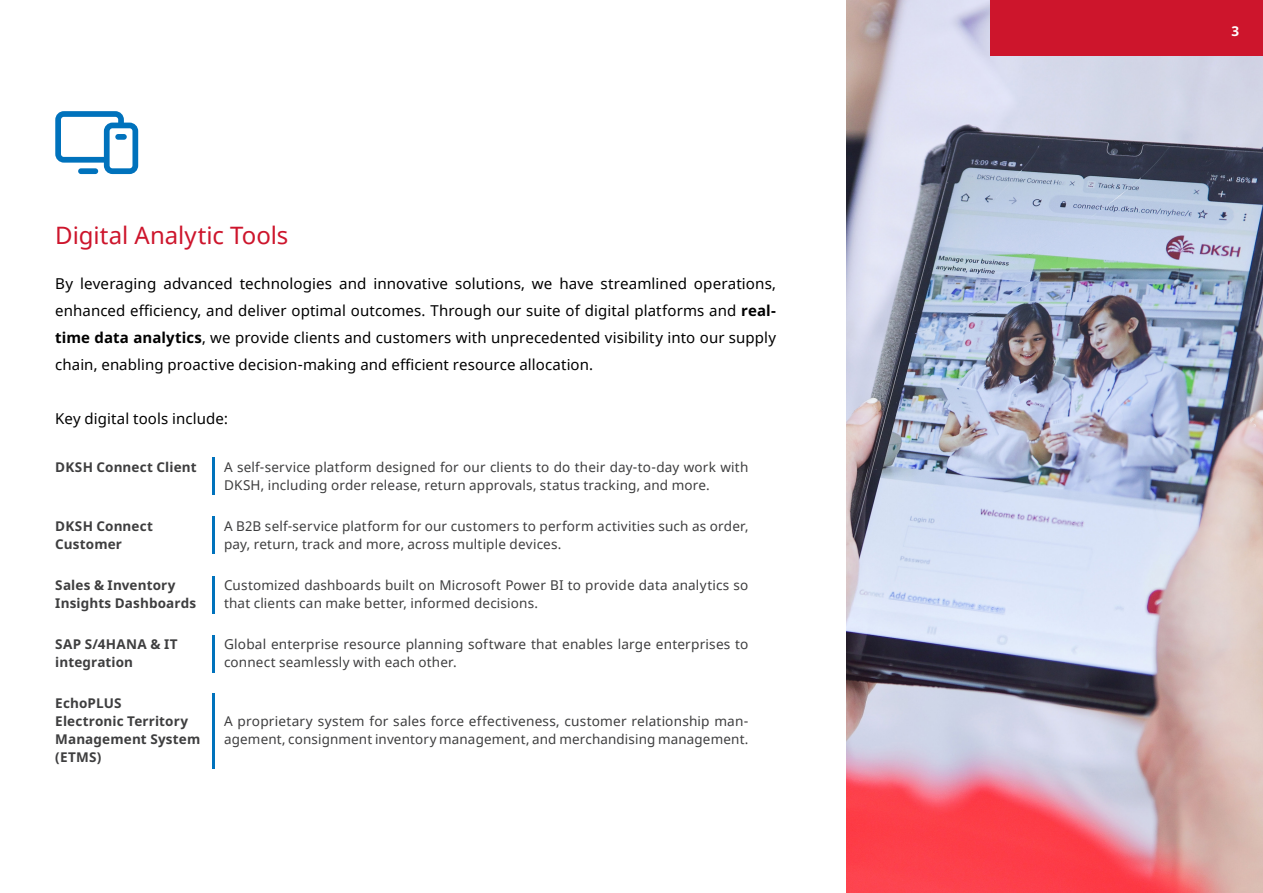
<style>
.page{position:relative;width:1263px;height:893px;background:#fff}
.page>*{position:absolute;margin:0;border:0;box-sizing:border-box;transform-origin:0 0}
.t1{font:24px "Noto Sans";color:#cd152c}
.t2{font:15px/27px "Noto Sans";letter-spacing:.005em;color:#000;text-align:justify}
.t3{font:13.5px/18px "Noto Sans";letter-spacing:.015em;color:#3e3e3f}
.t4{font:700 13.5px/18px "Noto Sans";letter-spacing:.01em;color:#3e3e3f}
.t5{font:700 13.5px "Noto Sans";color:#fff}
.s1{font-weight:700}
</style>
<div class="page">
<hr style="left:212px;top:457px;width:3px;height:38px;background:#0072bc">
<hr style="left:212px;top:576px;width:3px;height:38px;background:#0072bc">
<hr style="left:212px;top:516px;width:3px;height:38px;background:#0072bc">
<hr style="left:212px;top:635px;width:3px;height:37px;background:#0072bc">
<hr style="left:212px;top:693px;width:3px;height:76px;background:#0072bc">
<svg style="left:55px;top:111px;width:83px;height:63px"></svg>
<img style="left:846px;top:0;width:417px;height:893px">
<div style="left:990px;top:0;width:273px;height:55px;background:#cd152c"></div>
<h1 class="t1" style="left:55px;top:219px;width:235px">Digital Analytic Tools</h1>
<p class="t2" style="left:55px;top:271px;width:722px">By leveraging advanced technologies and innovative solutions, we have streamlined operations, enhanced efficiency, and deliver optimal outcomes. Through our suite of digital platforms and <span class="s1">real&shy;time data analytics</span>, we provide clients and customers with unprecedented visibility into our supply chain, enabling proactive decision-making and efficient resource allocation.</p>
<p class="t2" style="left:55px;top:406px;width:174px">Key digital tools include:</p>
<p class="t4" style="left:55px;top:458px;width:143px">DKSH Connect Client</p>
<p class="t3" style="left:224px;top:458px;width:526px">A self-service platform designed for our clients to do their day-to-day work with<br>DKSH, including order release, return approvals, status tracking, and more.</p>
<p class="t4" style="left:55px;top:517px;width:99px">DKSH Connect<br>Customer</p>
<p class="t3" style="left:224px;top:517px;width:526px">A B2B self-service platform for our customers to perform activities such as order, pay, return, track and more, across multiple devices.</p>
<p class="t4" style="left:55px;top:576px;width:142px">Sales &amp; Inventory<br>Insights Dashboards</p>
<p class="t3" style="left:224px;top:577px;width:526px">Customized dashboards built on Microsoft Power BI to provide data analytics so that clients can make better, informed decisions.</p>
<p class="t4" style="left:55px;top:635px;width:124px">SAP S/4HANA &amp; IT integration</p>
<p class="t3" style="left:224px;top:636px;width:526px">Global enterprise resource planning software that enables large enterprises to connect seamlessly with each other.</p>
<p class="t4" style="left:55px;top:694px;width:147px">EchoPLUS<br>Electronic Territory<br>Management System (ETMS)</p>
<p class="t3" style="left:224px;top:712px;width:526px">A proprietary system for sales force effectiveness, customer relationship man&shy;agement, consignment inventory management, and merchandising management.</p>
<p class="t5" style="left:1231px;top:23px;width:9px">3</p>
</div>
